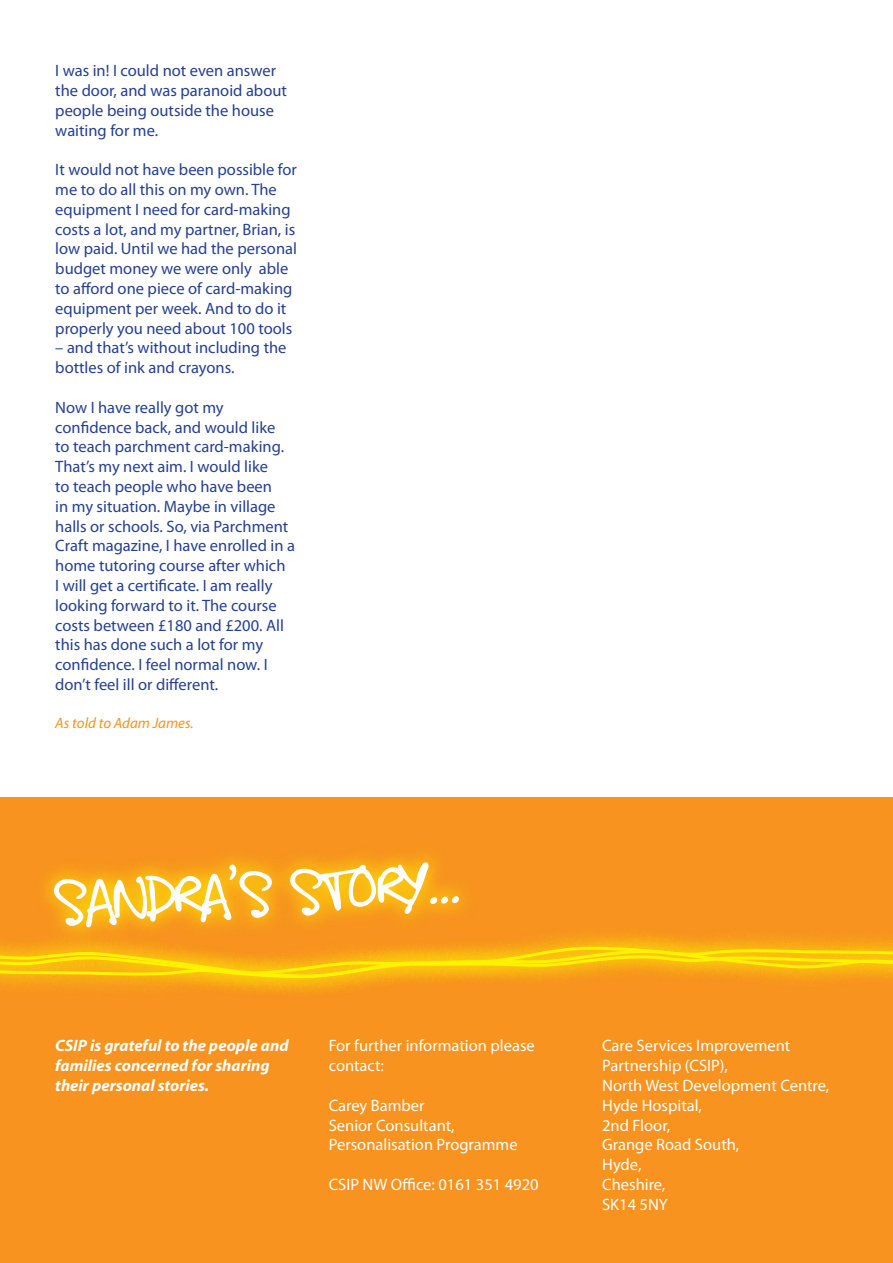
<style>
.page{position:relative;width:893px;height:1263px;background:#fff}
.page>*{position:absolute;margin:0;border:0;box-sizing:border-box;transform-origin:0 0}
.t1{font:60px "Gregs Other Hand";color:#fff}
.t2{font:16.5px/19.8px "Myriad Pro";color:#25408f}
.t3{font:16.5px/19.8px "Myriad Pro";color:#fff}
.t4{font:italic 700 16.5px/19.8px "Myriad Pro";color:#fff}
.t5{font:italic 15px "Myriad Pro";color:#f7931e}
</style>
<div class="page">
<div style="left:0;top:797px;width:893px;height:466px;background:#f7931e"></div>
<svg style="left:0;top:936px;width:893px;height:50px"></svg>
<svg style="left:0;top:945px;width:893px;height:34px"></svg>
<svg style="left:30px;top:854px;width:617px;height:138px"></svg>
<p class="t2" style="left:55px;top:60px;width:233px">I was in! I could not even answer the door, and was paranoid about people being outside the house waiting for me.</p>
<p class="t2" style="left:55px;top:159px;width:243px">It would not have been possible for me to do all this on my own. The equipment I need for card-making costs a lot, and my partner, Brian, is low paid. Until we had the personal budget money we were only able to afford one piece of card-making equipment per week. And to do it properly you need about 100 tools</p>
<p class="t2" style="left:55px;top:338px;width:233px">– and that’s without including the bottles of ink and crayons.</p>
<p class="t2" style="left:55px;top:397px;width:241px">Now I have really got my confidence back, and would like<br>to teach parchment card-making.<br>That’s my next aim. I would like<br>to teach people who have been<br>in my situation. Maybe in village halls or schools. So, via Parchment<br>Craft magazine, I have enrolled in a home tutoring course after which<br>I will get a certificate. I am really looking forward to it. The course costs between £180 and £200. All this has done such a lot for my confidence. I feel normal now. I don’t feel ill or different.</p>
<p class="t5" style="left:55px;top:713px;width:140px">As told to Adam James.</p>
<h1 class="t1" style="left:56px;top:869px;width:405px;rotate:-3deg">Sandra’s story...</h1>
<p class="t4" style="left:55px;top:1035px;width:235px">CSIP is grateful to the people and families concerned for sharing their personal stories.</p>
<p class="t3" style="left:329px;top:1036px;width:208px">For further information please contact:</p>
<p class="t3" style="left:329px;top:1095px;width:190px">Carey Bamber<br>Senior Consultant,<br>Personalisation Programme</p>
<p class="t3" style="left:329px;top:1174px;width:211px">CSIP NW Office: 0161 351 4920</p>
<p class="t3" style="left:602px;top:1036px;width:229px">Care Services Improvement<br>Partnership (CSIP),<br>North West Development Centre,<br>Hyde Hospital,<br>2nd Floor,<br>Grange Road South,<br>Hyde,<br>Cheshire,<br>SK14 5NY</p>
</div>
